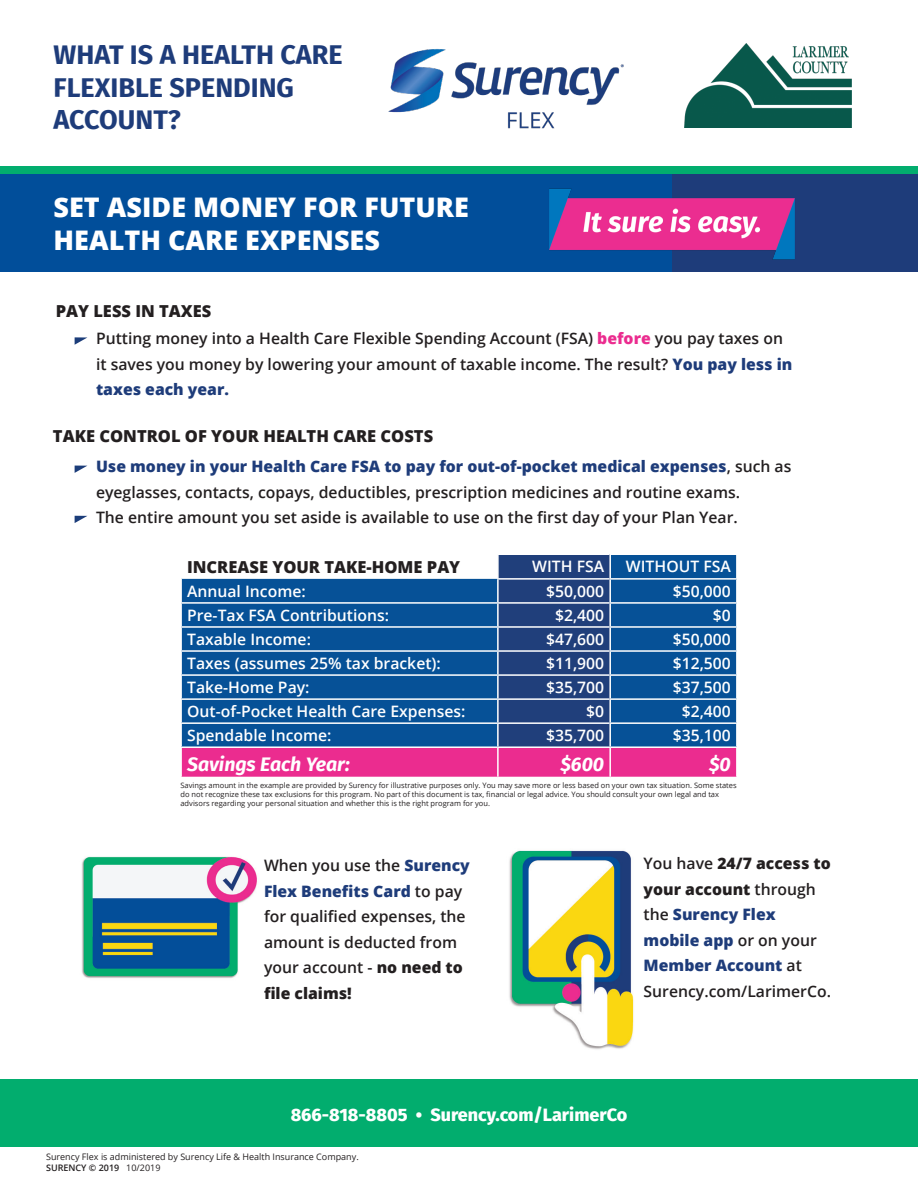
<style>
.page{position:relative;width:918px;height:1188px;background:#fff}
.page>*{position:absolute;margin:0;border:0;box-sizing:border-box;transform-origin:0 0}
.t1{font:700 27px/32.4px "Fira Sans";color:#1e3c7a}
.t2{font:800 27px/32.4px "Open Sans";color:#fff}
.t3{font:italic 700 19.5px "Fira Sans";color:#fff}
.t4{font:800 18px "Fira Sans";color:#fff}
.t5{font:800 16.5px "Open Sans";color:#231f20}
.t6{font:600 15.75px/25.5px "Open Sans";color:#231f20}
.t7{font:600 15.75px "Open Sans";color:#fff}
.t8{font:9px "Open Sans";color:#231f20}
.t9{font:600 9px "Open Sans";color:#231f20}
.t10{font:7.5px/9px "Open Sans";color:#231f20}
.s1{font-weight:800;color:#eb2c8f}
.s2{font-weight:800;color:#1e3c7a}
.s3{font-weight:800}
.s4{font-weight:400}
</style>
<div class="page">
<div style="left:0;top:166px;width:918px;height:18px;background:#02ad6e"></div>
<div style="left:0;top:175px;width:743px;height:97px;background:#014e9a"></div>
<div style="left:673px;top:175px;width:245px;height:97px;background:#1e3c7a"></div>
<svg style="left:75px;top:337px;width:12px;height:8px"></svg>
<svg style="left:75px;top:466px;width:12px;height:7px"></svg>
<svg style="left:75px;top:516px;width:12px;height:7px"></svg>
<img style="left:549px;top:184px;width:246px;height:82px">
<svg style="left:181px;top:555px;width:555px;height:222px;background:#3a5498"></svg>
<hr style="left:180px;top:604px;width:2px;height:22px;background:#fff">
<hr style="left:180px;top:700px;width:2px;height:22px;background:#fff">
<hr style="left:180px;top:579px;width:2px;height:23px;background:#fff">
<hr style="left:180px;top:602px;width:317px;height:2px;background:#fff">
<hr style="left:180px;top:626px;width:317px;height:2px;background:#fff">
<hr style="left:180px;top:628px;width:2px;height:22px;background:#fff">
<hr style="left:180px;top:676px;width:2px;height:22px;background:#fff">
<hr style="left:180px;top:698px;width:317px;height:2px;background:#fff">
<hr style="left:180px;top:650px;width:317px;height:2px;background:#fff">
<hr style="left:180px;top:652px;width:2px;height:22px;background:#fff">
<hr style="left:180px;top:674px;width:317px;height:2px;background:#fff">
<hr style="left:180px;top:722px;width:317px;height:2px;background:#fff">
<hr style="left:180px;top:724px;width:2px;height:22px;background:#fff">
<hr style="left:497px;top:555px;width:2px;height:23px;background:#fff">
<hr style="left:497px;top:578px;width:112px;height:2px;background:#fff">
<hr style="left:497px;top:580px;width:2px;height:22px;background:#fff">
<hr style="left:497px;top:602px;width:112px;height:2px;background:#fff">
<hr style="left:497px;top:604px;width:2px;height:22px;background:#fff">
<hr style="left:497px;top:626px;width:112px;height:2px;background:#fff">
<hr style="left:497px;top:628px;width:2px;height:22px;background:#fff">
<hr style="left:497px;top:650px;width:112px;height:2px;background:#fff">
<hr style="left:497px;top:652px;width:2px;height:22px;background:#fff">
<hr style="left:497px;top:674px;width:112px;height:2px;background:#fff">
<hr style="left:497px;top:676px;width:2px;height:22px;background:#fff">
<hr style="left:497px;top:698px;width:112px;height:2px;background:#fff">
<hr style="left:497px;top:700px;width:2px;height:22px;background:#fff">
<hr style="left:497px;top:722px;width:112px;height:2px;background:#fff">
<hr style="left:497px;top:724px;width:2px;height:22px;background:#fff">
<hr style="left:609px;top:555px;width:2px;height:23px;background:#fff">
<hr style="left:609px;top:578px;width:129px;height:2px;background:#fff">
<hr style="left:609px;top:580px;width:2px;height:22px;background:#fff">
<hr style="left:609px;top:602px;width:129px;height:2px;background:#fff">
<hr style="left:609px;top:604px;width:2px;height:22px;background:#fff">
<hr style="left:609px;top:626px;width:129px;height:2px;background:#fff">
<hr style="left:609px;top:628px;width:2px;height:22px;background:#fff">
<hr style="left:609px;top:650px;width:129px;height:2px;background:#fff">
<hr style="left:609px;top:652px;width:2px;height:22px;background:#fff">
<hr style="left:609px;top:674px;width:129px;height:2px;background:#fff">
<hr style="left:609px;top:676px;width:2px;height:22px;background:#fff">
<hr style="left:609px;top:698px;width:129px;height:2px;background:#fff">
<hr style="left:609px;top:700px;width:2px;height:22px;background:#fff">
<hr style="left:609px;top:722px;width:129px;height:2px;background:#fff">
<hr style="left:609px;top:724px;width:2px;height:22px;background:#fff">
<hr style="left:180px;top:746px;width:318px;height:2px;background:#fff">
<hr style="left:180px;top:748px;width:2px;height:29px;background:#fff">
<hr style="left:498px;top:746px;width:112px;height:2px;background:#fff">
<hr style="left:497px;top:748px;width:2px;height:29px;background:#fff">
<hr style="left:610px;top:746px;width:128px;height:2px;background:#fff">
<hr style="left:609px;top:748px;width:2px;height:29px;background:#fff">
<img style="left:82px;top:856px;width:175px;height:122px">
<img style="left:509px;top:850px;width:125px;height:199px">
<div style="left:0;top:1080px;width:918px;height:67px;background:#02ad6e"></div>
<img style="left:388px;top:49px;width:236px;height:80px">
<img style="left:685px;top:43px;width:166px;height:85px">
<p class="t1" style="left:54px;top:37px;width:291px">WHAT IS A HEALTH CARE</p>
<p class="t1" style="left:54px;top:69px;width:242px">FLEXIBLE SPENDING<br>ACCOUNT?</p>
<p class="t2" style="left:54px;top:190px;width:417px">SET ASIDE MONEY FOR FUTURE<br>HEALTH CARE EXPENSES</p>
<p class="t5" style="left:56px;top:298px;width:157px">PAY LESS IN TAXES</p>
<p class="t6" style="left:96px;top:325px;width:698px">Putting money into a Health Care Flexible Spending Account (FSA) <span class="s1">before</span> you pay taxes on it saves you money by lowering your amount of taxable income. The result? <span class="s2">You pay less in taxes each year.</span></p>
<p class="t5" style="left:53px;top:423px;width:382px">TAKE CONTROL OF YOUR HEALTH CARE COSTS</p>
<p class="t6" style="left:96px;top:453px;width:697px"><span class="s2">Use money in your Health Care FSA to pay for out-of-pocket medical expenses</span>, such as eyeglasses, contacts, copays, deductibles, prescription medicines and routine exams.</p>
<p class="t6" style="left:96px;top:504px;width:643px">The entire amount you set aside is available to use on the first day of your Plan Year.</p>
<p class="t5" style="left:187px;top:554px;width:275px">INCREASE YOUR TAKE-HOME PAY</p>
<p class="t7" style="left:532px;top:556px;width:73px">WITH FSA</p>
<p class="t7" style="left:626px;top:556px;width:106px">WITHOUT FSA</p>
<p class="t7" style="left:187px;top:580px;width:120px">Annual Income:</p>
<p class="t7" style="left:546px;top:580px;width:60px">$50,000</p>
<p class="t7" style="left:673px;top:580px;width:60px">$50,000</p>
<p class="t7" style="left:187px;top:604px;width:203px">Pre-Tax FSA Contributions:</p>
<p class="t7" style="left:555px;top:604px;width:51px">$2,400</p>
<p class="t7" style="left:713px;top:604px;width:19px">$0</p>
<p class="t7" style="left:187px;top:629px;width:125px">Taxable Income:</p>
<p class="t7" style="left:546px;top:629px;width:60px">$47,600</p>
<p class="t7" style="left:673px;top:629px;width:60px">$50,000</p>
<p class="t7" style="left:187px;top:653px;width:255px">Taxes (assumes 25% tax bracket):</p>
<p class="t7" style="left:546px;top:653px;width:60px">$11,900</p>
<p class="t7" style="left:673px;top:653px;width:60px">$12,500</p>
<p class="t7" style="left:187px;top:677px;width:124px">Take-Home Pay:</p>
<p class="t7" style="left:546px;top:677px;width:60px">$35,700</p>
<p class="t7" style="left:673px;top:677px;width:60px">$37,500</p>
<p class="t7" style="left:187px;top:701px;width:280px">Out-of-Pocket Health Care Expenses:</p>
<p class="t7" style="left:586px;top:701px;width:19px">$0</p>
<p class="t7" style="left:682px;top:701px;width:51px">$2,400</p>
<p class="t7" style="left:187px;top:725px;width:146px">Spendable Income:</p>
<p class="t7" style="left:546px;top:725px;width:60px">$35,700</p>
<p class="t7" style="left:673px;top:725px;width:60px">$35,100</p>
<p class="t3" style="left:187px;top:748px;width:164px">Savings Each Year:</p>
<p class="t3" style="left:560px;top:748px;width:45px">$600</p>
<p class="t3" style="left:709px;top:748px;width:23px">$0</p>
<p class="t10" style="left:180px;top:780px;width:558px">Savings amount in the example are provided by Surency for illustrative purposes only. You may save more or less based on your own tax situation. Some states do not recognize these tax exclusions for this program. No part of this document is tax, financial or legal advice. You should consult your own legal and tax advisors regarding your personal situation and whether this is the right program for you.</p>
<p class="t6" style="left:264px;top:853px;width:207px">When you use the <span class="s2">Surency<br>Flex Benefits Card</span> to pay for qualified expenses, the amount is deducted from your account - <span class="s3">no need to file claims!</span></p>
<p class="t6" style="left:644px;top:851px;width:189px">You have <span class="s3">24/7 access to your account</span> through the <span class="s2">Surency Flex mobile app</span> or on your<br><span class="s2">Member Account</span> at<br>Surency.com/LarimerCo.</p>
<p class="t4" style="left:291px;top:1099px;width:338px">866-818-8805 • Surency.com/LarimerCo</p>
<p class="t8" style="left:46px;top:1150px;width:314px">Surency Flex is administered by Surency Life &amp; Health Insurance Company.</p>
<p class="t9" style="left:46px;top:1161px;width:116px">SURENCY © 2019 <span class="s4">10/2019</span></p>
</div>
